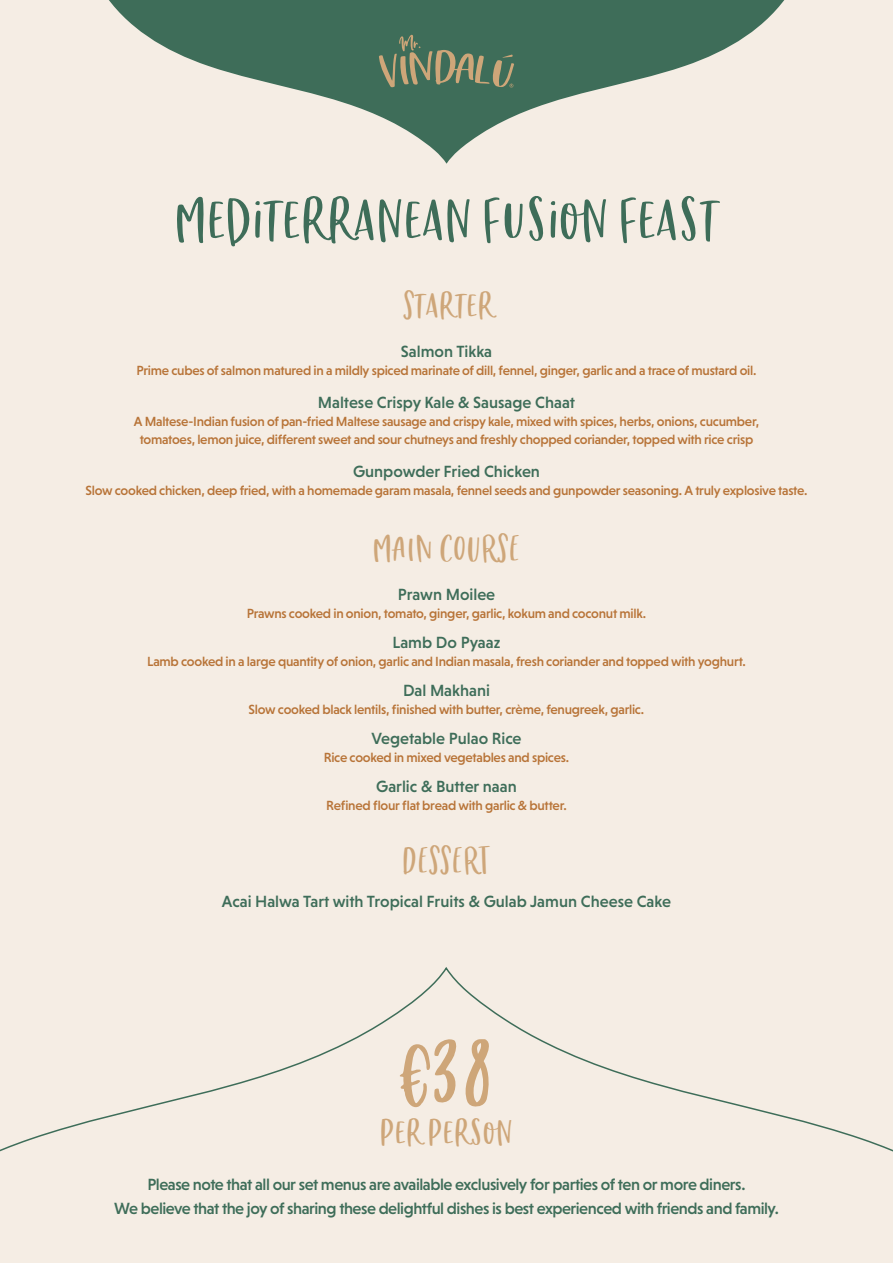
<style>
.page{position:relative;width:893px;height:1263px;background:#f5ede4}
.page>*{position:absolute;margin:0;border:0;box-sizing:border-box;transform-origin:0 0}
.t1{font:120px "Chinup Buttercup Cutecaps";color:#cea679}
.t2{font:75px "Chinup Buttercup Cutecaps";letter-spacing:.025em;color:#3e6d59}
.t3{font:45px "Chinup Buttercup Cutecaps";letter-spacing:.025em;color:#cea679}
.t4{font:500 16.5px "Niveau Grotesk";letter-spacing:-.015em;color:#3e6d59}
.t5{font:500 13.5px "Niveau Grotesk";letter-spacing:-.02em;color:#b87438}
</style>
<div class="page">
<svg style="left:109px;top:0;width:676px;height:164px"></svg>
<svg style="left:379px;top:35px;width:135px;height:53px;background:#617b60"></svg>
<svg style="left:0;top:967px;width:893px;height:185px"></svg>
<p class="t2" style="left:175px;top:179px;width:544px">Mediterranean Fusion Feast</p>
<p class="t3" style="left:404px;top:281px;width:91px">Starter</p>
<p class="t4" style="left:401px;top:342px;width:93px">Salmon Tikka</p>
<p class="t5" style="left:137px;top:362px;width:621px">Prime cubes of salmon matured in a mildly spiced marinate of dill, fennel, ginger, garlic and a trace of mustard oil.</p>
<p class="t4" style="left:318px;top:393px;width:259px">Maltese Crispy Kale &amp; Sausage Chaat</p>
<p class="t5" style="left:134px;top:413px;width:627px">A Maltese-Indian fusion of pan-fried Maltese sausage and crispy kale, mixed with spices, herbs, onions, cucumber,</p>
<p class="t5" style="left:140px;top:431px;width:615px">tomatoes, lemon juice, different sweet and sour chutneys and freshly chopped coriander, topped with rice crisp</p>
<p class="t4" style="left:353px;top:462px;width:188px">Gunpowder Fried Chicken</p>
<p class="t5" style="left:86px;top:482px;width:723px">Slow cooked chicken, deep fried, with a homemade garam masala, fennel seeds and gunpowder seasoning. A truly explosive taste.</p>
<p class="t3" style="left:373px;top:524px;width:148px">MAIN COURSE</p>
<p class="t4" style="left:398px;top:585px;width:99px">Prawn Moilee</p>
<p class="t5" style="left:247px;top:605px;width:401px">Prawns cooked in onion, tomato, ginger, garlic, kokum and coconut milk.</p>
<p class="t4" style="left:392px;top:633px;width:109px">Lamb Do Pyaaz</p>
<p class="t5" style="left:147px;top:653px;width:600px">Lamb cooked in a large quantity of onion, garlic and Indian masala, fresh coriander and topped with yoghurt.</p>
<p class="t4" style="left:403px;top:681px;width:88px">Dal Makhani</p>
<p class="t5" style="left:249px;top:701px;width:397px">Slow cooked black lentils, finished with butter, crème, fenugreek, garlic.</p>
<p class="t4" style="left:371px;top:729px;width:152px">Vegetable Pulao Rice</p>
<p class="t5" style="left:324px;top:749px;width:247px">Rice cooked in mixed vegetables and spices.</p>
<p class="t4" style="left:376px;top:777px;width:142px">Garlic &amp; Butter naan</p>
<p class="t5" style="left:326px;top:797px;width:242px">Refined flour flat bread with garlic &amp; butter.</p>
<p class="t3" style="left:403px;top:836px;width:89px">DESSERT</p>
<p class="t4" style="left:222px;top:892px;width:451px">Acai Halwa Tart with Tropical Fruits &amp; Gulab Jamun Cheese Cake</p>
<p class="t1" style="left:399px;top:1003px;width:96px">€38</p>
<p class="t3" style="left:381px;top:1108px;width:133px">Per Person</p>
<p class="t4" style="left:148px;top:1175px;width:599px">Please note that all our set menus are available exclusively for parties of ten or more diners.</p>
<p class="t4" style="left:114px;top:1199px;width:666px">We believe that the joy of sharing these delightful dishes is best experienced with friends and family.</p>
</div>
